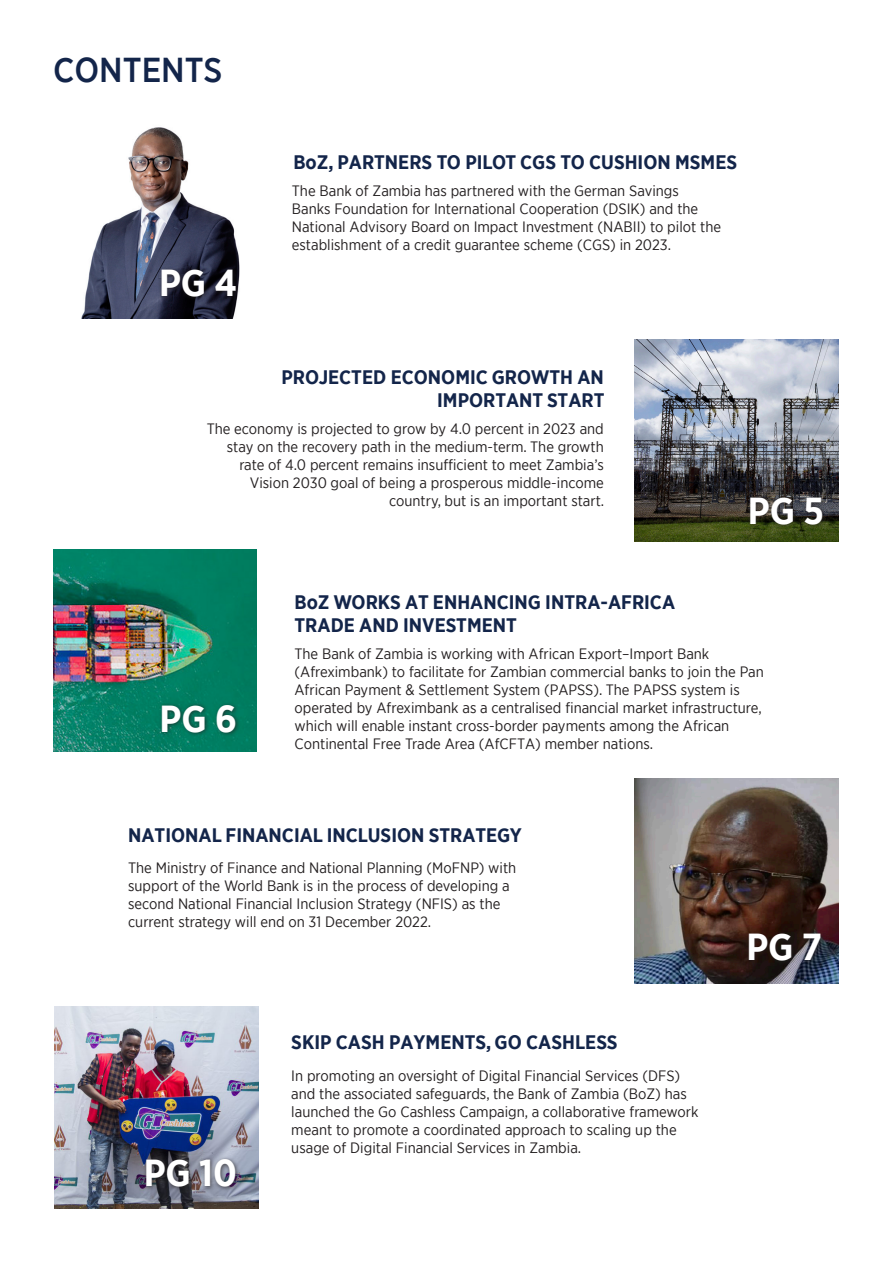
<style>
.page{position:relative;width:893px;height:1263px;background:#fff}
.page>*{position:absolute;margin:0;border:0;box-sizing:border-box;transform-origin:0 0}
.Heading_2{font:700 37.5px "Gotham Narrow";color:#fff}
.t1{font:500 34.5px "Gotham Narrow";color:#13254a}
.Contents_main_new{font:700 19.5px/23.4px "Gotham Narrow";color:#13254a;text-align:right}
.t2{font:15px/18px "Gotham Narrow";color:#231f20}
</style>
<div class="page">
<img style="left:635px;top:778px;width:204px;height:205px">
<img style="left:53px;top:549px;width:204px;height:202px">
<img style="left:635px;top:339px;width:204px;height:202px">
<img style="left:81px;top:127px;width:159px;height:192px">
<div style="left:746px;top:494px;width:81px;height:35px;background:#231f20;opacity:.75"></div>
<div style="left:745px;top:931px;width:81px;height:35px;background:#231f20;opacity:.75"></div>
<div style="left:158px;top:702px;width:82px;height:35px;background:#231f20;opacity:.75"></div>
<img style="left:55px;top:1007px;width:204px;height:202px">
<div style="left:143px;top:1156px;width:97px;height:35px;background:#231f20;opacity:.75"></div>
<div style="left:158px;top:266px;width:83px;height:36px;background:#231f20;opacity:.75"></div>
<p class="t1" style="left:53px;top:48px;width:171px">CONTENTS</p>
<p class="Heading_2" style="left:159px;top:258px;width:80px">PG 4</p>
<p class="Contents_main_new" style="left:293px;top:150px;width:445px">BoZ, PARTNERS TO PILOT CGS TO CUSHION MSMES</p>
<p class="t2" style="left:292px;top:182px;width:431px">The Bank of Zambia has partnered with the German Savings Banks Foundation for International Cooperation (DSIK) and the National Advisory Board on Impact Investment (NABII) to pilot the establishment of a credit guarantee scheme (CGS) in 2023.</p>
<p class="Contents_main_new" style="left:282px;top:365px;width:324px">PROJECTED ECONOMIC GROWTH AN<br>IMPORTANT START</p>
<p class="t2" style="left:207px;top:420px;width:399px;text-align:right">The economy is projected to grow by 4.0 percent in 2023 and stay on the recovery path in the medium-term. The growth rate of 4.0 percent remains insufficient to meet Zambia’s Vision 2030 goal of being a prosperous middle-income country, but is an important start.</p>
<p class="Heading_2" style="left:748px;top:486px;width:78px">PG 5</p>
<p class="Heading_2" style="left:160px;top:694px;width:79px">PG 6</p>
<p class="Contents_main_new" style="left:295px;top:590px;width:382px;text-align:left">BoZ WORKS AT ENHANCING INTRA-AFRICA<br>TRADE AND INVESTMENT</p>
<p class="t2" style="left:295px;top:644px;width:471px">The Bank of Zambia is working with African Export–Import Bank (Afreximbank) to facilitate for Zambian commercial banks to join the Pan African Payment &amp; Settlement System (PAPSS). The PAPSS system is operated by Afreximbank as a centralised financial market infrastructure, which will enable instant cross-border payments among the African Continental Free Trade Area (AfCFTA) member nations.</p>
<p class="Contents_main_new" style="left:128px;top:823px;width:395px">NATIONAL FINANCIAL INCLUSION STRATEGY</p>
<p class="t2" style="left:128px;top:859px;width:390px">The Ministry of Finance and National Planning (MoFNP) with support of the World Bank is in the process of developing a second National Financial Inclusion Strategy (NFIS) as the current strategy will end on 31 December 2022.</p>
<p class="Heading_2" style="left:144px;top:1148px;width:95px">PG 10</p>
<p class="Contents_main_new" style="left:291px;top:1030px;width:328px">SKIP CASH PAYMENTS, GO CASHLESS</p>
<p class="t2" style="left:291px;top:1066px;width:409px">In promoting an oversight of Digital Financial Services (DFS) and the associated safeguards, the Bank of Zambia (BoZ) has launched the Go Cashless Campaign, a collaborative framework meant to promote a coordinated approach to scaling up the usage of Digital Financial Services in Zambia.</p>
<p class="Heading_2" style="left:746px;top:923px;width:77px">PG 7</p>
</div>
